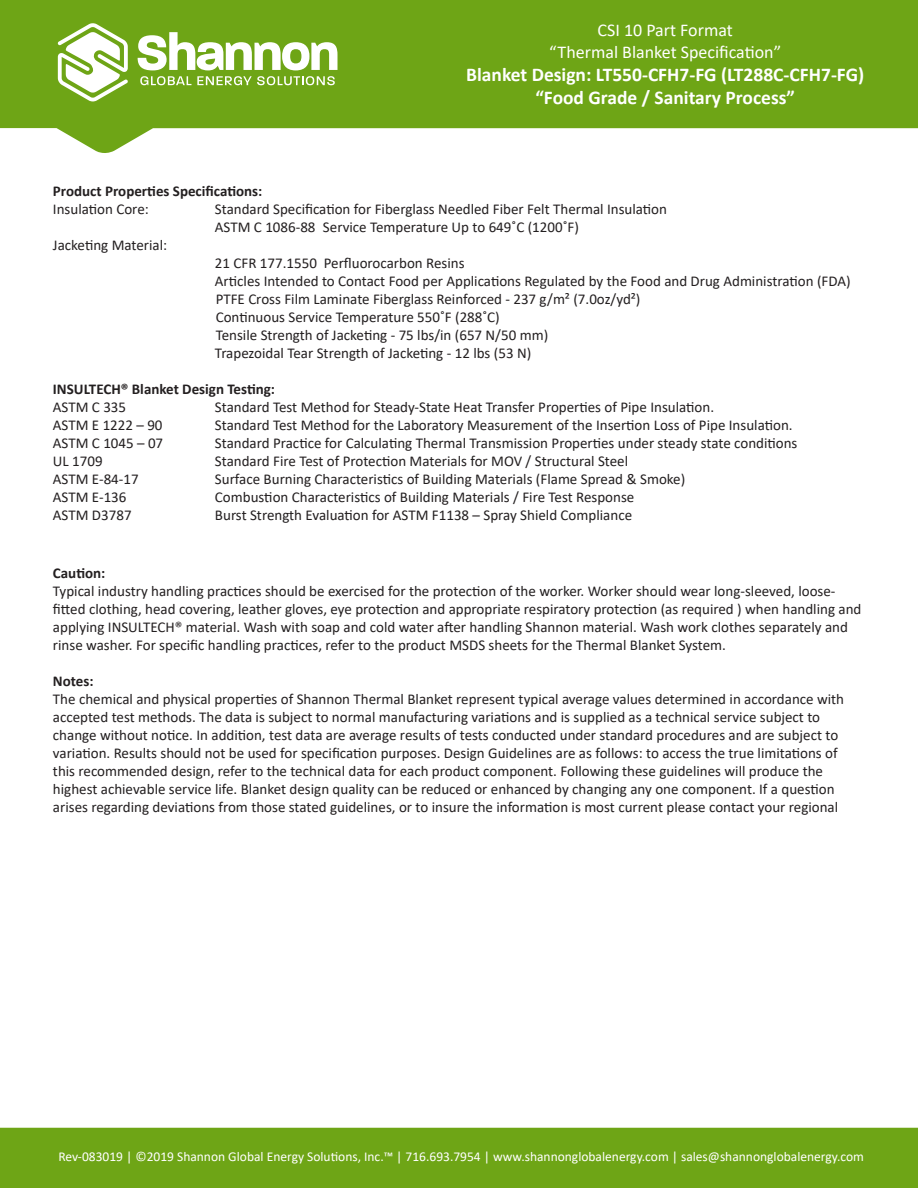
<style>
.page{position:relative;width:918px;height:1188px;background:#fff}
.page>*{position:absolute;margin:0;border:0;box-sizing:border-box;transform-origin:0 0}
.t1{font:700 19.5px/23.4px "Calibri";color:#fff;text-align:center}
.t2{font:18px/21.6px "Calibri";color:#fff;text-align:center}
.Paragraph_Style_1{font:15px/18px "Calibri";color:#231f20}
.Paragraph_Style_1-2{font:700 15px "Calibri";color:#231f20}
.t3{font:13.5px "Calibri";color:#fff}
</style>
<div class="page">
<div style="left:0;top:0;width:918px;height:33px;background:#6ea516"></div>
<svg style="left:0;top:33px;width:918px;height:120px;fill:#6ea516"></svg>
<svg style="left:138px;top:32px;width:200px;height:38px"></svg>
<svg style="left:140px;top:76px;width:51px;height:9px"></svg>
<svg style="left:197px;top:76px;width:138px;height:9px"></svg>
<svg style="left:58px;top:23px;width:70px;height:78px"></svg>
<div style="left:0;top:1128px;width:918px;height:60px;background:#6ea516"></div>
<p class="t2" style="left:549px;top:19px;width:233px">CSI 10 Part Format<br>“Thermal Blanket Specification”</p>
<h1 class="t1" style="left:466px;top:63px;width:400px">Blanket Design: LT550-CFH7-FG (LT288C-CFH7-FG) “Food Grade / Sanitary Process”</h1>
<p class="Paragraph_Style_1-2" style="left:53px;top:180px;width:211px">Product Properties Specifications:</p>
<p class="Paragraph_Style_1" style="left:53px;top:200px;width:97px">Insulation Core:</p>
<p class="Paragraph_Style_1" style="left:215px;top:200px;width:454px">Standard Specification for Fiberglass Needled Fiber Felt Thermal Insulation</p>
<p class="Paragraph_Style_1" style="left:215px;top:218px;width:365px">ASTM C 1086-88 Service Temperature Up to 649˚C (1200˚F)</p>
<p class="Paragraph_Style_1" style="left:53px;top:236px;width:116px">Jacketing Material:</p>
<p class="Paragraph_Style_1" style="left:215px;top:254px;width:251px">21 CFR 177.1550 Perfluorocarbon Resins</p>
<p class="Paragraph_Style_1" style="left:215px;top:272px;width:637px">Articles Intended to Contact Food per Applications Regulated by the Food and Drug Administration (FDA)</p>
<p class="Paragraph_Style_1" style="left:216px;top:290px;width:426px">PTFE Cross Film Laminate Fiberglass Reinforced - 237 g/m² (7.0oz/yd²)</p>
<p class="Paragraph_Style_1" style="left:216px;top:308px;width:286px">Continuous Service Temperature 550˚F (288˚C)</p>
<p class="Paragraph_Style_1" style="left:216px;top:326px;width:334px">Tensile Strength of Jacketing - 75 lbs/in (657 N/50 mm)</p>
<p class="Paragraph_Style_1" style="left:215px;top:344px;width:318px">Trapezoidal Tear Strength of Jacketing - 12 lbs (53 N)</p>
<p class="Paragraph_Style_1-2" style="left:53px;top:378px;width:224px">INSULTECH® Blanket Design Testing:</p>
<p class="Paragraph_Style_1" style="left:53px;top:398px;width:75px">ASTM C 335</p>
<p class="Paragraph_Style_1" style="left:215px;top:398px;width:501px">Standard Test Method for Steady-State Heat Transfer Properties of Pipe Insulation.</p>
<p class="Paragraph_Style_1" style="left:53px;top:416px;width:111px">ASTM E 1222 – 90</p>
<p class="Paragraph_Style_1" style="left:215px;top:416px;width:579px">Standard Test Method for the Laboratory Measurement of the Insertion Loss of Pipe Insulation.</p>
<p class="Paragraph_Style_1" style="left:53px;top:434px;width:112px">ASTM C 1045 – 07</p>
<p class="Paragraph_Style_1" style="left:215px;top:434px;width:584px">Standard Practice for Calculating Thermal Transmission Properties under steady state conditions</p>
<p class="Paragraph_Style_1" style="left:53px;top:452px;width:51px">UL 1709</p>
<p class="Paragraph_Style_1" style="left:215px;top:452px;width:415px">Standard Fire Test of Protection Materials for MOV / Structural Steel</p>
<p class="Paragraph_Style_1" style="left:53px;top:470px;width:87px">ASTM E-84-17</p>
<p class="Paragraph_Style_1" style="left:215px;top:470px;width:472px">Surface Burning Characteristics of Building Materials (Flame Spread &amp; Smoke)</p>
<p class="Paragraph_Style_1" style="left:53px;top:488px;width:75px">ASTM E-136</p>
<p class="Paragraph_Style_1" style="left:215px;top:488px;width:421px">Combustion Characteristics of Building Materials / Fire Test Response</p>
<p class="Paragraph_Style_1" style="left:53px;top:506px;width:80px">ASTM D3787</p>
<p class="Paragraph_Style_1" style="left:215px;top:506px;width:419px">Burst Strength Evaluation for ASTM F1138 – Spray Shield Compliance</p>
<p class="Paragraph_Style_1-2" style="left:53px;top:563px;width:54px">Caution:</p>
<p class="Paragraph_Style_1" style="left:53px;top:582px;width:810px">Typical industry handling practices should be exercised for the protection of the worker. Worker should wear long-sleeved, loose&shy;fitted clothing, head covering, leather gloves, eye protection and appropriate respiratory protection (as required ) when handling and applying INSULTECH® material. Wash with soap and cold water after handling Shannon material. Wash work clothes separately and rinse washer. For specific handling practices, refer to the product MSDS sheets for the Thermal Blanket System.</p>
<p class="Paragraph_Style_1-2" style="left:53px;top:671px;width:42px">Notes:</p>
<p class="Paragraph_Style_1" style="left:53px;top:690px;width:793px">The chemical and physical properties of Shannon Thermal Blanket represent typical average values determined in accordance with accepted test methods. The data is subject to normal manufacturing variations and is supplied as a technical service subject to change without notice. In addition, test data are average results of tests conducted under standard procedures and are subject to variation. Results should not be used for specification purposes. Design Guidelines are as follows: to access the true limitations of this recommended design, refer to the technical data for each product component. Following these guidelines will produce the highest achievable service life. Blanket design quality can be reduced or enhanced by changing any one component. If a question arises regarding deviations from those stated guidelines, or to insure the information is most current please contact your regional</p>
<p class="t3" style="left:58px;top:1147px;width:807px">Rev-083019 | ©2019 Shannon Global Energy Solutions, Inc.™ | 716.693.7954 | www.shannonglobalenergy.com | sales@shannonglobalenergy.com</p>
</div>
